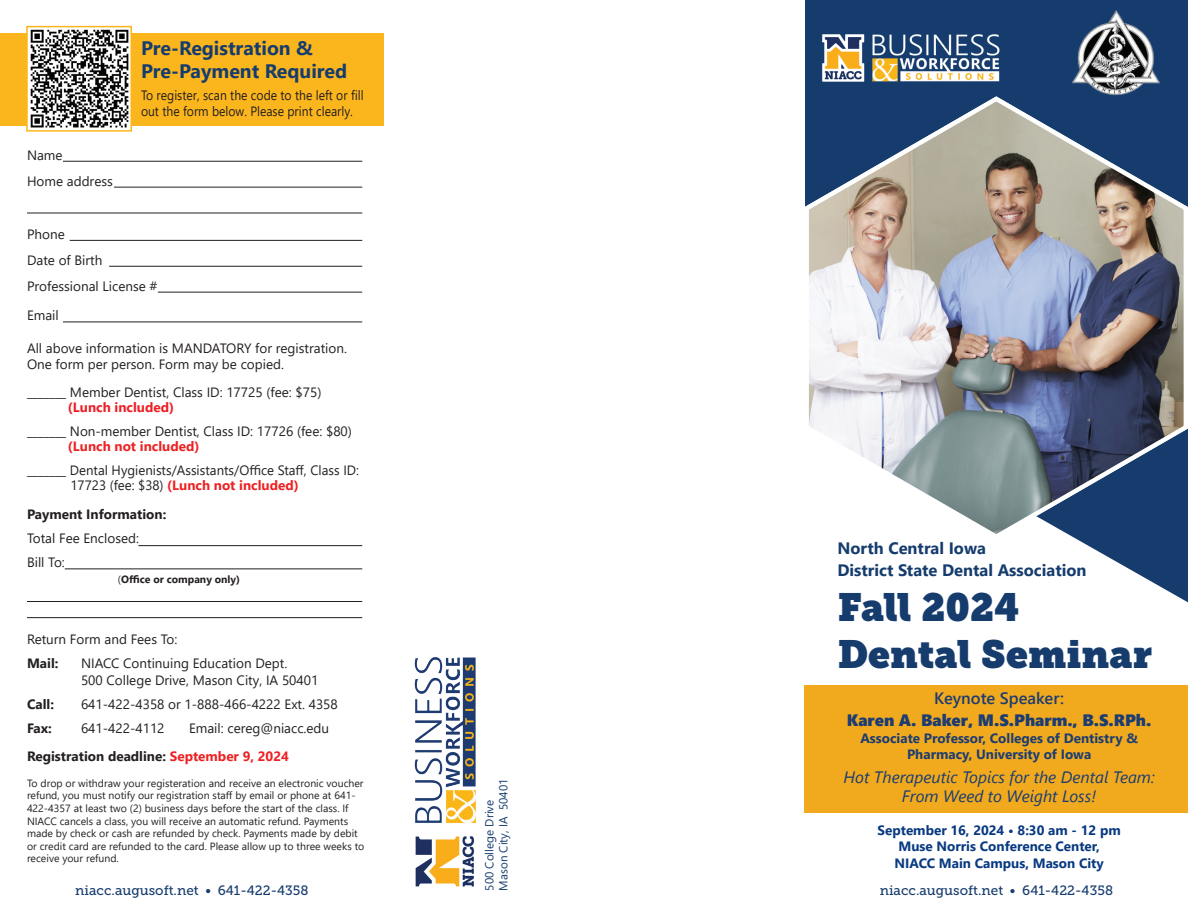
<style>
.page{position:relative;width:1188px;height:918px;background:#fff}
.page>*{position:absolute;margin:0;border:0;box-sizing:border-box;transform-origin:0 0}
.t1{font:39px/46.8px "Museo Slab";color:#163c6e}
.t2{font:700 19.5px/23.4px "Segoe UI";color:#163c6e}
.t3{font:italic 16.5px/19.8px "Segoe UI";color:#1c3c72;text-align:center}
.t4{font:700 16.5px/22.2px "Segoe UI";color:#163c6e}
.t5{font:16.5px "Segoe UI Black";color:#1c3c72}
.t6{font:600 16.5px "Segoe UI";color:#1c3c72}
.t7{font:13.5px/26.2px "Segoe UI";color:#231f20}
.t8{font:700 13.5px/16.2px "Segoe UI";color:#083981;text-align:center}
.t9{font:13.5px/16.2px "Segoe UI";color:#231f20;scale:.9 1}
.t10{font:700 13.5px/16.2px "Segoe UI";color:#1c3c72;text-align:center}
.t11{font:13.5px "Museo Slab 500";color:#163c6e}
.t12{font:700 13.5px "Segoe UI";color:#231f20}
.t13{font:700 13.5px "Segoe UI";color:#ee2123}
.t14{font:700 13.5px "Segoe UI";color:#ee1d23}
.t15{font:11.7px/14px "Segoe UI";color:#163c6e}
.t16{font:10.5px/12.6px "Segoe UI";color:#231f20}
.t17{font:700 10.5px "Segoe UI";color:#231f20}
.s1{font-weight:700;color:#ee2123}
.s2{font-weight:400}
.s3{font-weight:700}
</style>
<div class="page">
<svg style="left:805px;top:0;width:383px;height:602px;fill:#163c6e"></svg>
<div style="left:0;top:34px;width:384px;height:92px;background:#fcb61d"></div>
<div style="left:804px;top:685px;width:384px;height:128px;background:#f1aa1d"></div>
<img style="left:819px;top:34px;width:47px;height:49px">
<img style="left:872px;top:34px;width:128px;height:49px">
<img style="left:1062px;top:4px;width:107px;height:90px">
<img style="left:415px;top:836px;width:60px;height:51px">
<img style="left:414px;top:657px;width:62px;height:167px">
<img style="left:29px;top:29px;width:100px;height:99px">
<div style="left:26px;top:26px;width:106px;height:106px;border:2px solid #fcb61c"></div>
<hr style="left:63px;top:161px;width:299px;height:1px;background:#231f20">
<hr style="left:114px;top:187px;width:248px;height:1px;background:#231f20">
<hr style="left:27px;top:213px;width:335px;height:1px;background:#231f20">
<hr style="left:70px;top:240px;width:292px;height:1px;background:#231f20">
<hr style="left:109px;top:266px;width:253px;height:1px;background:#231f20">
<hr style="left:158px;top:292px;width:204px;height:1px;background:#231f20">
<hr style="left:63px;top:322px;width:299px;height:1px;background:#231f20">
<hr style="left:138px;top:545px;width:224px;height:1px;background:#231f20">
<hr style="left:65px;top:568px;width:297px;height:1px;background:#231f20">
<hr style="left:27px;top:601px;width:335px;height:1px;background:#231f20">
<hr style="left:27px;top:617px;width:335px;height:1px;background:#231f20">
<img style="left:805px;top:94px;width:383px;height:448px">
<p class="t7" style="left:27px;top:141px;width:87px">Name<br>Home address</p>
<h2 class="t2" style="left:141px;top:35px;width:208px">Pre-Registration &amp;<br>Pre-Payment Required</h2>
<p class="t9" style="left:141px;top:86px;width:249px">To register, scan the code to the left or fill out the form below. Please print clearly.</p>
<p class="t7" style="left:27px;top:220px;width:132px">Phone<br>Date of Birth<br>Professional License #</p>
<p class="t7" style="left:27px;top:301px;width:33px">Email</p>
<p class="t7" style="left:27px;top:339px;width:322px;line-height:16.2px">All above information is MANDATORY for registration.<br>One form per person. Form may be copied.</p>
<p class="t7" style="left:27px;top:378px;width:296px">_______ Member Dentist, Class ID: 17725 (fee: $75)</p>
<p class="t14" style="left:68px;top:394px;width:108px">(Lunch included)</p>
<p class="t7" style="left:27px;top:417px;width:326px">_______ Non-member Dentist, Class ID: 17726 (fee: $80)</p>
<p class="t13" style="left:68px;top:433px;width:133px">(Lunch not included)</p>
<p class="t7" style="left:71px;top:461px;width:290px;line-height:15px;text-indent:-44px">_______ Dental Hygienists/Assistants/Office Staff, Class ID:<br>17723 (fee: $38) <span class="s1">(Lunch not included)</span></p>
<p class="t12" style="left:27px;top:501px;width:141px">Payment Information:</p>
<p class="t7" style="left:27px;top:525px;width:114px;line-height:24px">Total Fee Enclosed:<br>Bill To:</p>
<p class="t17" style="left:118px;top:569px;width:124px"><span class="s2">(</span>Office or company only)</p>
<p class="t4" style="left:837px;top:536px;width:251px">North Central Iowa<br>District State Dental Association</p>
<h1 class="t1" style="left:837px;top:584px;width:316px">Fall 2024<br>Dental Seminar</h1>
<p class="t6" style="left:934px;top:682px;width:131px">Keynote Speaker:</p>
<p class="t5" style="left:847px;top:708px;width:306px">Karen A. Baker, M.S.Pharm., B.S.RPh.</p>
<p class="t10" style="left:860px;top:729px;width:279px">Associate Professor, Colleges of Dentistry &amp;<br>Pharmacy, University of Iowa</p>
<p class="t3" style="left:844px;top:764px;width:313px">Hot Therapeutic Topics for the Dental Team:<br>From Weed to Weight Loss!</p>
<p class="t8" style="left:878px;top:821px;width:245px">September 16, 2024 • 8:30 am - 12 pm<br>Muse Norris Conference Center,<br>NIACC Main Campus, Mason City</p>
<p class="t7" style="left:27px;top:625px;width:152px">Return Form and Fees To:</p>
<p class="t12" style="left:27px;top:651px;width:33px">Mail:</p>
<p class="t7" style="left:81px;top:654px;width:239px;line-height:16.2px">NIACC Continuing Education Dept.<br>500 College Drive, Mason City, IA 50401</p>
<p class="t12" style="left:27px;top:691px;width:29px">Call:</p>
<p class="t7" style="left:81px;top:689px;width:258px">641-422-4358 or 1-888-466-4222 Ext. 4358</p>
<p class="t12" style="left:27px;top:715px;width:26px">Fax:</p>
<p class="t7" style="left:81px;top:713px;width:85px">641-422-4112</p>
<p class="t7" style="left:27px;top:712px;width:304px;line-height:29px;text-indent:162px">Email: cereg@niacc.edu<br><span class="s3">Registration deadline:</span> <span class="s1">September 9, 2024</span></p>
<p class="t16" style="left:27px;top:776px;width:339px">To drop or withdraw your registeration and receive an electronic voucher refund, you must notify our registration staff by email or phone at 641- 422-4357 at least two (2) business days before the start of the class. If NIACC cancels a class, you will receive an automatic refund. Payments made by check or cash are refunded by check. Payments made by debit or credit card are refunded to the card. Please allow up to three weeks to receive your refund.</p>
<p class="t15" style="left:481px;top:891px;width:113px;rotate:-90deg">500 College Drive<br>Mason City, IA 50401</p>
<p class="t11" style="left:75px;top:882px;width:235px">niacc.augusoft.net • 641-422-4358</p>
<p class="t11" style="left:880px;top:882px;width:235px">niacc.augusoft.net • 641-422-4358</p>
</div>
